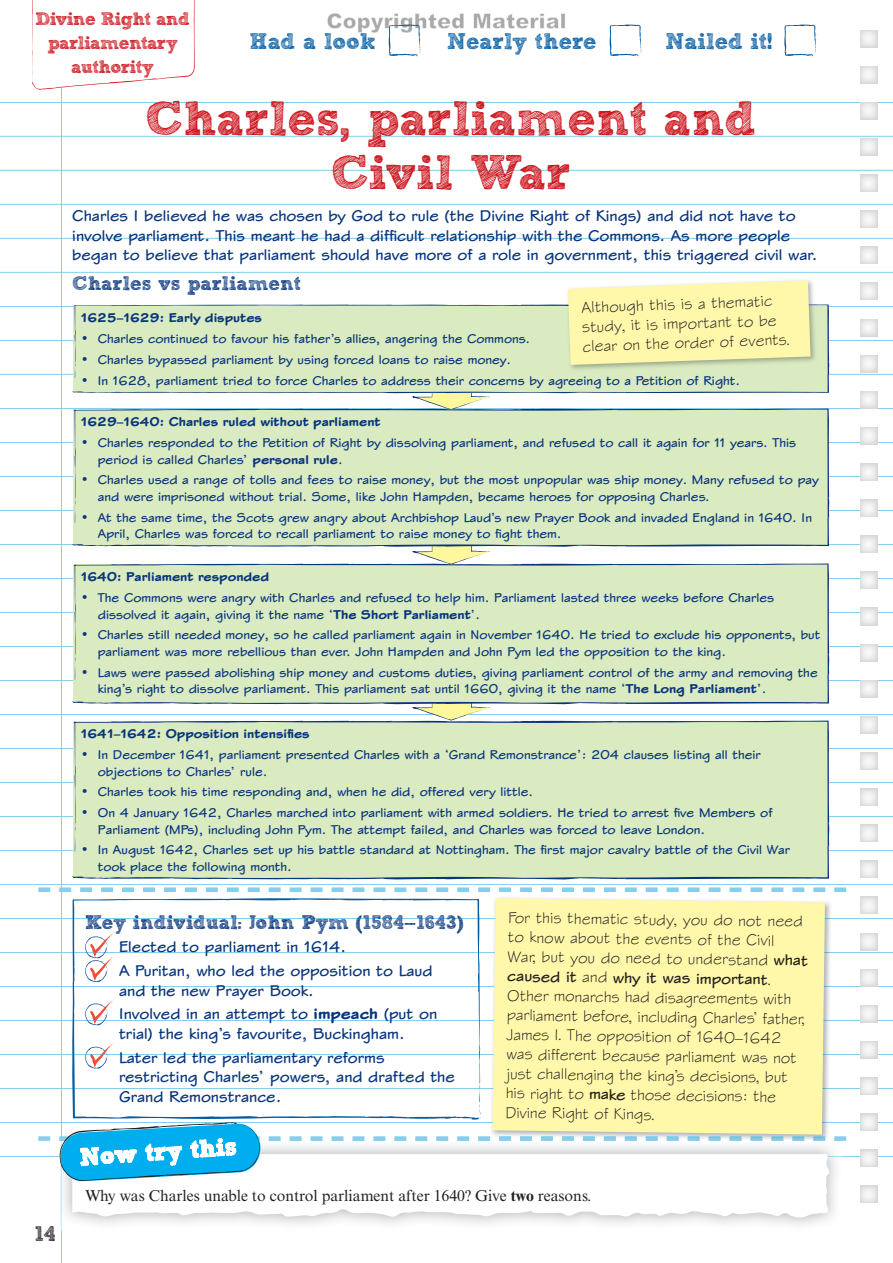
<style>
.page{position:relative;width:893px;height:1263px;background:#fff}
.page>*{position:absolute;margin:0;border:0;box-sizing:border-box;transform-origin:0 0}
.t1{font:700 48px/54px "Sketch Block";color:#cd151d;text-align:center}
.t2{font:700 22.5px "Sketch Block";color:#015ca3}
.t3{font:700 21px "Sketch Block";color:#231f20}
.t4{font:700 19.5px "Sketch Block";color:#08357c}
.t5{font:700 18px/24px "Sketch Block";letter-spacing:-.03em;color:#cd151d;text-align:center}
.t6{font:700 16.5px/19.5px "ITC Stylusfor Pearson ED";color:#08357c}
.t7{font:16.5px/19.5px "ITC Stylusfor Pearson ED";color:#231f20}
.t8{font:15.75px "Times NRMT Std";color:#231f20}
.t9{font:700 13.5px/16.5px "ITC Stylusfor Pearson ED";color:#08357c}
.t10{font:800 13.5px "ITC Stylusfor Pearson ED";color:#08357c}
.s1{font-weight:800}
.s2{font-weight:700}
</style>
<div class="page">
<hr style="left:0;top:102px;width:893px;height:1px;background:#86ceed">
<hr style="left:0;top:136px;width:893px;height:1px;background:#86ceed">
<hr style="left:0;top:170px;width:893px;height:1px;background:#86ceed">
<hr style="left:0;top:204px;width:893px;height:1px;background:#86ceed">
<hr style="left:0;top:238px;width:893px;height:1px;background:#86ceed">
<hr style="left:0;top:272px;width:893px;height:1px;background:#86ceed">
<hr style="left:61px;top:0;width:1px;height:1263px;background:#86ceed">
<hr style="left:0;top:306px;width:893px;height:1px;background:#86ceed">
<hr style="left:0;top:340px;width:893px;height:1px;background:#86ceed">
<hr style="left:0;top:374px;width:893px;height:1px;background:#86ceed">
<hr style="left:0;top:408px;width:893px;height:1px;background:#86ceed">
<hr style="left:0;top:442px;width:893px;height:1px;background:#86ceed">
<hr style="left:0;top:476px;width:893px;height:1px;background:#86ceed">
<hr style="left:0;top:510px;width:893px;height:1px;background:#86ceed">
<hr style="left:0;top:544px;width:893px;height:1px;background:#86ceed">
<hr style="left:0;top:578px;width:893px;height:1px;background:#86ceed">
<hr style="left:0;top:612px;width:893px;height:1px;background:#86ceed">
<hr style="left:0;top:646px;width:893px;height:1px;background:#86ceed">
<hr style="left:0;top:680px;width:893px;height:1px;background:#86ceed">
<hr style="left:0;top:714px;width:893px;height:1px;background:#86ceed">
<hr style="left:0;top:748px;width:893px;height:1px;background:#86ceed">
<hr style="left:0;top:782px;width:893px;height:1px;background:#86ceed">
<hr style="left:0;top:816px;width:893px;height:1px;background:#86ceed">
<hr style="left:0;top:850px;width:893px;height:1px;background:#86ceed">
<hr style="left:0;top:884px;width:893px;height:1px;background:#86ceed">
<hr style="left:0;top:918px;width:893px;height:1px;background:#86ceed">
<hr style="left:0;top:952px;width:893px;height:1px;background:#86ceed">
<hr style="left:0;top:986px;width:893px;height:1px;background:#86ceed">
<hr style="left:0;top:1020px;width:893px;height:1px;background:#86ceed">
<hr style="left:0;top:1054px;width:893px;height:1px;background:#86ceed">
<hr style="left:0;top:1088px;width:893px;height:1px;background:#86ceed">
<hr style="left:0;top:1122px;width:893px;height:1px;background:#86ceed">
<hr style="left:0;top:1156px;width:893px;height:1px;background:#86ceed">
<img style="left:860px;top:102px;width:17px;height:17px">
<img style="left:860px;top:427px;width:17px;height:17px">
<img style="left:860px;top:463px;width:17px;height:17px">
<img style="left:860px;top:500px;width:17px;height:17px">
<img style="left:860px;top:536px;width:17px;height:17px">
<img style="left:860px;top:572px;width:17px;height:17px">
<img style="left:860px;top:608px;width:17px;height:17px">
<img style="left:860px;top:644px;width:17px;height:17px">
<img style="left:860px;top:680px;width:17px;height:17px">
<img style="left:860px;top:1005px;width:17px;height:17px">
<img style="left:860px;top:1041px;width:17px;height:17px">
<img style="left:860px;top:1077px;width:17px;height:17px">
<img style="left:860px;top:1114px;width:17px;height:17px">
<img style="left:860px;top:1150px;width:17px;height:17px">
<svg style="left:609px;top:24px;width:33px;height:33px"></svg>
<svg style="left:784px;top:24px;width:33px;height:33px"></svg>
<svg style="left:32px;top:0;width:163px;height:90px"></svg>
<svg style="left:38px;top:887px;width:808px;height:5px"></svg>
<img style="left:61px;top:1182px;width:1px;height:49px">
<svg style="left:72px;top:1182px;width:758px;height:36px"></svg>
<img style="left:492px;top:902px;width:339px;height:202px">
<div style="left:493px;top:898px;width:332px;height:206px;background:#fff8aa"></div>
<svg style="left:411px;top:393px;width:79px;height:15px"></svg>
<svg style="left:411px;top:547px;width:79px;height:16px"></svg>
<svg style="left:411px;top:704px;width:79px;height:16px"></svg>
<div style="left:72px;top:304px;width:758px;height:89px;background:#daeac1"></div>
<div style="left:72px;top:408px;width:758px;height:139px;background:#daeac1"></div>
<div style="left:72px;top:563px;width:758px;height:141px;background:#daeac1"></div>
<div style="left:72px;top:720px;width:758px;height:159px;background:#daeac1"></div>
<svg style="left:72px;top:898px;width:408px;height:206px"></svg>
<svg style="left:38px;top:1104px;width:808px;height:78px"></svg>
<svg style="left:85px;top:932px;width:30px;height:50px"></svg>
<svg style="left:85px;top:999px;width:30px;height:26px"></svg>
<svg style="left:85px;top:1042px;width:30px;height:26px"></svg>
<img style="left:565px;top:280px;width:252px;height:92px">
<svg style="left:568px;top:281px;width:242px;height:84px;background:#faf5ad"></svg>
<svg style="left:327px;top:13px;width:238px;height:44px"></svg>
<h3 class="t5" style="left:35px;top:7px;width:156px">Divine Right and parliamentary authority</h3>
<h2 class="t2" style="left:249px;top:28px;width:127px">Had a look</h2>
<h2 class="t2" style="left:447px;top:28px;width:151px">Nearly there</h2>
<h2 class="t2" style="left:665px;top:28px;width:108px">Nailed it!</h2>
<h1 class="t1" style="left:145px;top:91px;width:613px">Charles, parliament and<br>Civil War</h1>
<p class="t6" style="left:72px;top:206px;width:747px">Charles I believed he was chosen by God to rule (the Divine Right of Kings) and did not have to involve parliament. This meant he had a difficult relationship with the Commons. As more people began to believe that parliament should have more of a role in government, this triggered civil war.</p>
<h3 class="t4" style="left:72px;top:271px;width:230px">Charles vs parliament</h3>
<p class="t10" style="left:81px;top:309px;width:183px">1625–1629: Early disputes</p>
<p class="t9" style="left:81px;top:330px;width:451px">• Charles continued to favour his father’s allies, angering the Commons.</p>
<p class="t9" style="left:81px;top:351px;width:432px">• Charles bypassed parliament by using forced loans to raise money.</p>
<p class="t9" style="left:81px;top:372px;width:661px">• In 1628, parliament tried to force Charles to address their concerns by agreeing to a Petition of Right.</p>
<p class="t10" style="left:81px;top:413px;width:301px">1629–1640: Charles ruled without parliament</p>
<p class="t9" style="left:98px;top:434px;width:700px;text-indent:-17px">• Charles responded to the Petition of Right by dissolving parliament, and refused to call it again for 11 years. This period is called Charles’ <span class="s1">personal rule</span>.</p>
<p class="t9" style="left:98px;top:472px;width:723px;text-indent:-17px">• Charles used a range of tolls and fees to raise money, but the most unpopular was ship money. Many refused to pay and were imprisoned without trial. Some, like John Hampden, became heroes for opposing Charles.</p>
<p class="t9" style="left:98px;top:509px;width:716px;text-indent:-17px">• At the same time, the Scots grew angry about Archbishop Laud’s new Prayer Book and invaded England in 1640. In<br>April, Charles was forced to recall parliament to raise money to fight them.</p>
<p class="t10" style="left:81px;top:568px;width:190px">1640: Parliament responded</p>
<p class="t9" style="left:98px;top:589px;width:678px;text-indent:-17px">• The Commons were angry with Charles and refused to help him. Parliament lasted three weeks before Charles dissolved it again, giving it the name ‘<span class="s1">The Short Parliament</span>’.</p>
<p class="t9" style="left:98px;top:626px;width:724px;text-indent:-17px">• Charles still needed money, so he called parliament again in November 1640. He tried to exclude his opponents, but parliament was more rebellious than ever. John Hampden and John Pym led the opposition to the king.</p>
<p class="t9" style="left:98px;top:664px;width:721px;text-indent:-17px">• Laws were passed abolishing ship money and customs duties, giving parliament control of the army and removing the king’s right to dissolve parliament. This parliament sat until 1660, giving it the name ‘<span class="s1">The Long Parliament</span>’.</p>
<p class="t10" style="left:81px;top:725px;width:230px">1641–1642: Opposition intensifies</p>
<p class="t9" style="left:98px;top:746px;width:664px;text-indent:-17px">• In December 1641, parliament presented Charles with a ‘Grand Remonstrance’: 204 clauses listing all their objections to Charles’ rule.</p>
<p class="t9" style="left:81px;top:783px;width:454px">• Charles took his time responding and, when he did, offered very little.</p>
<p class="t9" style="left:98px;top:804px;width:676px;text-indent:-17px">• On 4 January 1642, Charles marched into parliament with armed soldiers. He tried to arrest five Members of<br>Parliament (MPs), including John Pym. The attempt failed, and Charles was forced to leave London.</p>
<p class="t9" style="left:98px;top:841px;width:694px;text-indent:-17px">• In August 1642, Charles set up his battle standard at Nottingham. The first major cavalry battle of the Civil War took place the following month.</p>
<h3 class="t4" style="left:85px;top:910px;width:380px">Key individual: John Pym (1584–1643)</h3>
<p class="t6" style="left:119px;top:935px;width:315px;line-height:23.7px">Elected to parliament in 1614.<br>A Puritan, who led the opposition to Laud</p>
<p class="t6" style="left:119px;top:978px;width:320px;line-height:23.7px">and the new Prayer Book.<br>Involved in an attempt to <span class="s1">impeach</span> (put on</p>
<p class="t6" style="left:119px;top:1021px;width:287px;line-height:23.7px">trial) the king’s favourite, Buckingham.<br>Later led the parliamentary reforms</p>
<p class="t6" style="left:119px;top:1067px;width:337px">restricting Charles’ powers, and drafted the<br>Grand Remonstrance.</p>
<p class="t7" style="left:581px;top:297px;width:209px;rotate:-2deg">Although this is a thematic study, it is important to be clear on the order of events.</p>
<p class="t7" style="left:508px;top:907px;width:302px;rotate:1deg">For this thematic study, you do not need to know about the events of the Civil<br>War, but you do need to understand <span class="s2">what caused it</span> and <span class="s2">why it was important</span>.<br>Other monarchs had disagreements with parliament before, including Charles’ father, James I. The opposition of 1640–1642 was different because parliament was not just challenging the king’s decisions, but his right to <span class="s2">make</span> those decisions: the Divine Right of Kings.</p>
<h3 class="t3" style="left:35px;top:1221px;width:22px">14</h3>
<p class="t8" style="left:85px;top:1187px;width:508px">Why was Charles unable to control parliament after 1640? Give <span class="s2">two</span> reasons.</p>
</div>
